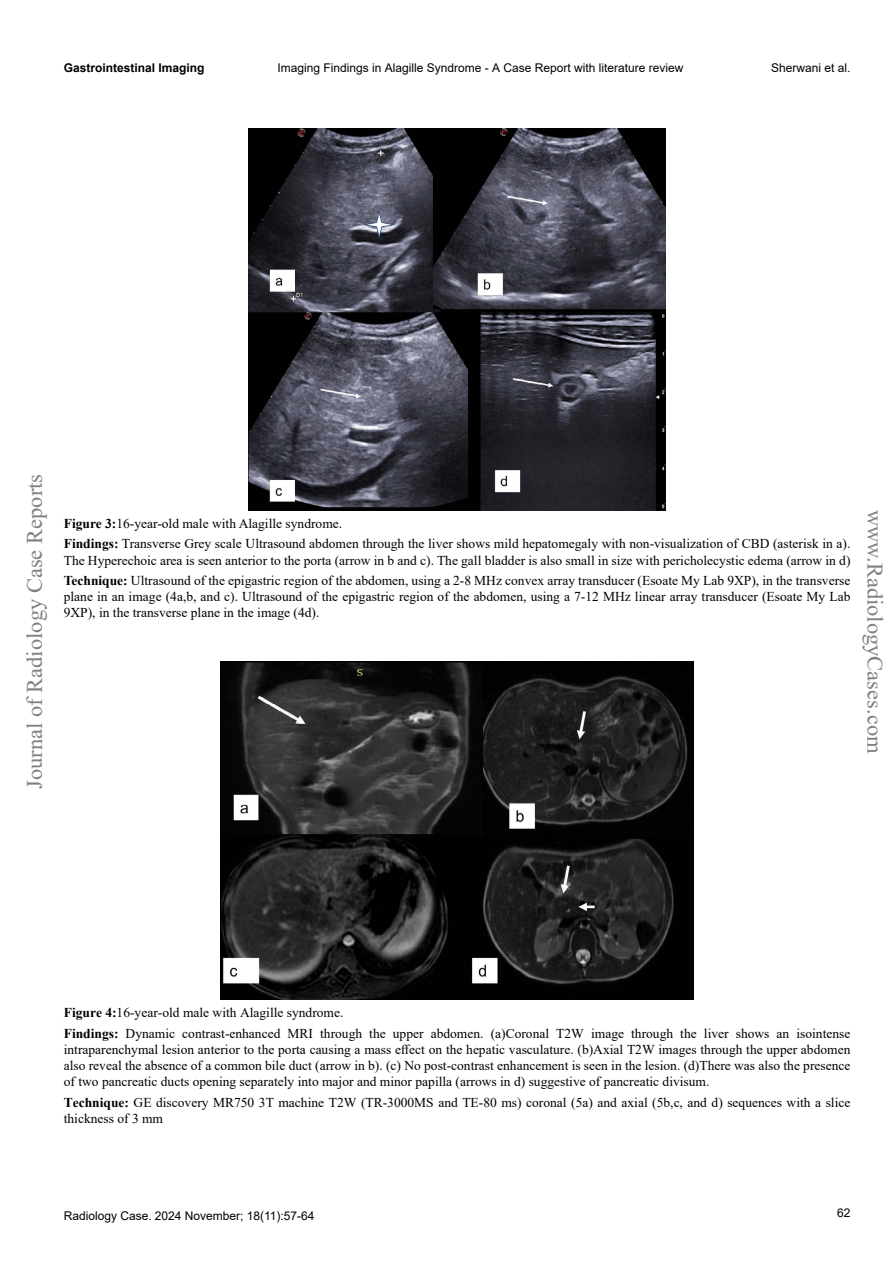
<style>
.page{position:relative;width:893px;height:1263px;background:#fff}
.page>*{position:absolute;margin:0;border:0;box-sizing:border-box;transform-origin:0 0}
.t1{font:22.5px "Times New Roman";color:#7f8080}
.t2{font:13.5px/16.2px "Times New Roman";color:#000}
.t3{font:12px "Arial";color:#000}
.t4{font:700 12px "Arial";color:#000}
.s1{font-weight:700}
</style>
<div class="page">
<img style="left:249px;top:129px;width:416px;height:381px">
<img style="left:221px;top:662px;width:472px;height:337px">
<p class="t4" style="left:64px;top:60px;width:142px">Gastrointestinal Imaging</p>
<p class="t3" style="left:277px;top:60px;width:408px">Imaging Findings in Alagille Syndrome - A Case Report with literature review</p>
<p class="t3" style="left:771px;top:60px;width:81px">Sherwani et al.</p>
<h1 class="t1" style="left:19px;top:789px;width:316px;rotate:-90deg">Journal of Radiology Case Reports</h1>
<p class="t2" style="left:64px;top:513px;width:788px;line-height:20.4px"><span class="s1">Figure 3:</span>16-year-old male with Alagille syndrome.<br><span class="s1">Findings:</span> Transverse Grey scale Ultrasound abdomen through the liver shows mild hepatomegaly with non-visualization of CBD (asterisk in a).</p>
<p class="t2" style="left:64px;top:549px;width:788px;line-height:20.4px">The Hyperechoic area is seen anterior to the porta (arrow in b and c). The gall bladder is also small in size with pericholecystic edema (arrow in d)<br><span class="s1">Technique:</span> Ultrasound of the epigastric region of the abdomen, using a 2-8 MHz convex array transducer (Esoate My Lab 9XP), in the transverse</p>
<p class="t2" style="left:64px;top:588px;width:788px">plane in an image (4a,b, and c). Ultrasound of the epigastric region of the abdomen, using a 7-12 MHz linear array transducer (Esoate My Lab<br>9XP), in the transverse plane in the image (4d).</p>
<h1 class="t1" style="left:891px;top:510px;width:245px;rotate:90deg">www.RadiologyCases.com</h1>
<p class="t2" style="left:64px;top:1002px;width:788px;line-height:20.4px"><span class="s1">Figure 4:</span>16-year-old male with Alagille syndrome.<br><span class="s1">Findings:</span> Dynamic contrast-enhanced MRI through the upper abdomen. (a)Coronal T2W image through the liver shows an isointense</p>
<p class="t2" style="left:64px;top:1041px;width:788px;text-align:justify">intraparenchymal lesion anterior to the porta causing a mass effect on the hepatic vasculature. (b)Axial T2W images through the upper abdomen also reveal the absence of a common bile duct (arrow in b). (c) No post-contrast enhancement is seen in the lesion. (d)There was also the presence of two pancreatic ducts opening separately into major and minor papilla (arrows in d) suggestive of pancreatic divisum.</p>
<p class="t2" style="left:64px;top:1094px;width:788px"><span class="s1">Technique:</span> GE discovery MR750 3T machine T2W (TR-3000MS and TE-80 ms) coronal (5a) and axial (5b,c, and d) sequences with a slice thickness of 3 mm</p>
<p class="t3" style="left:64px;top:1208px;width:252px">Radiology Case. 2024 November; 18(11):57-64</p>
<p class="t3" style="left:837px;top:1204px;width:15px">62</p>
</div>
